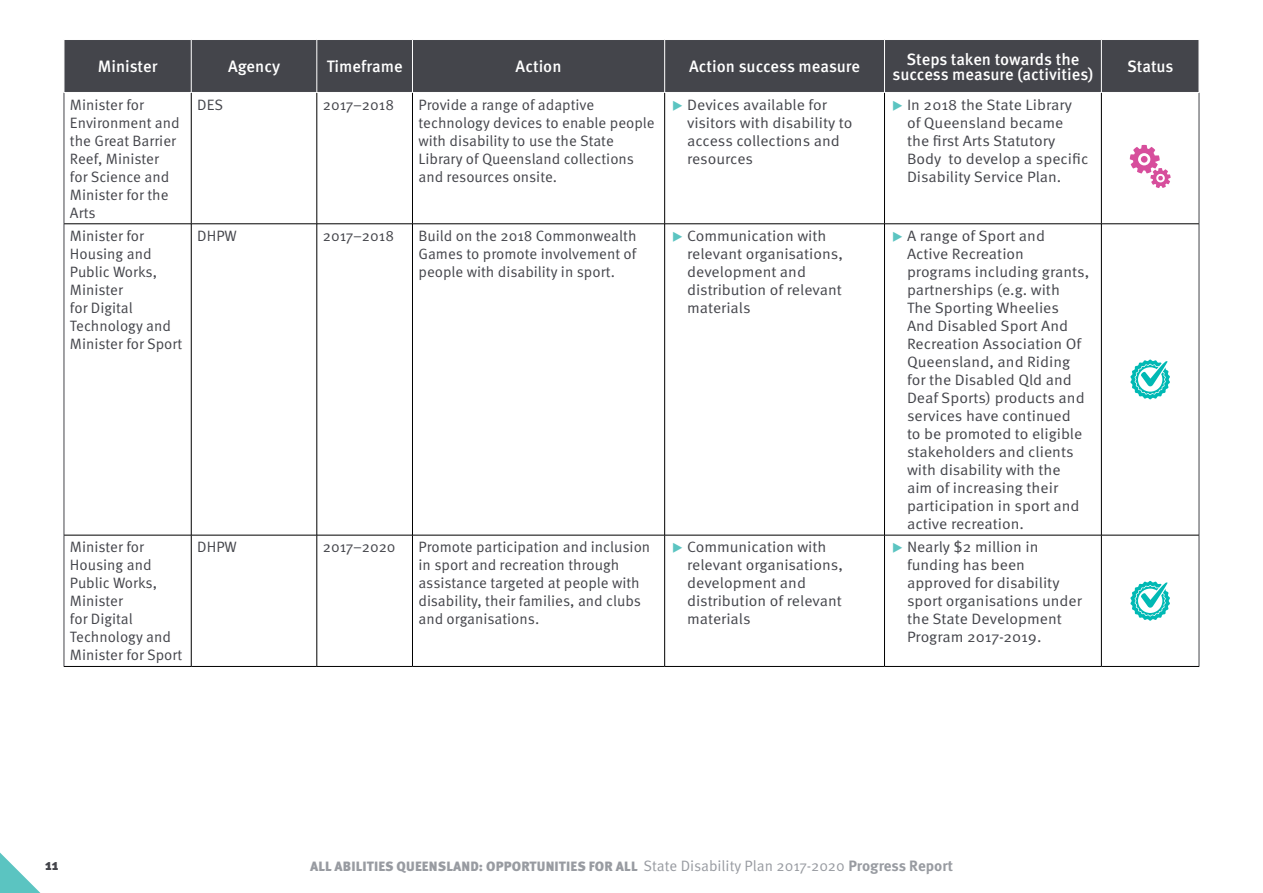
<style>
.page{position:relative;width:1263px;height:893px;background:#fff}
.page>*{position:absolute;margin:0;border:0;box-sizing:border-box;transform-origin:0 0}
.t1{font:500 16.5px/15px "Meta OT";color:#fff;text-align:center}
.t2{font:15px/18px "Meta OT Norm";color:#44454b;scale:1.05 1}
.t3{font:15px/18px "Meta OT Norm";color:#44454b}
.t4{font:900 15px "Meta OT";color:#44454b}
.t5{font:900 13.5px "Meta OT";letter-spacing:.01em;color:#989ba1}
.s1{color:#5bc4c1}
.s2{font-family:"Meta OT Norm";font-weight:400;font-size:15px}
.s3{font-weight:700;font-size:15px}
</style>
<div class="page">
<div style="left:65px;top:40px;width:1134px;height:52px;background:#44454b"></div>
<hr style="left:191px;top:40px;width:1px;height:52px;background:#fff">
<hr style="left:317px;top:40px;width:1px;height:52px;background:#fff">
<hr style="left:412px;top:40px;width:1px;height:52px;background:#fff">
<hr style="left:664px;top:40px;width:1px;height:52px;background:#fff">
<hr style="left:884px;top:40px;width:1px;height:52px;background:#fff">
<hr style="left:1101px;top:40px;width:1px;height:52px;background:#fff">
<hr style="left:64px;top:93px;width:1px;height:131px;background:#44454b">
<hr style="left:1199px;top:93px;width:1px;height:131px;background:#44454b">
<hr style="left:64px;top:224px;width:1px;height:311px;background:#44454b">
<hr style="left:1199px;top:224px;width:1px;height:311px;background:#44454b">
<hr style="left:64px;top:535px;width:1px;height:131px;background:#44454b">
<hr style="left:1199px;top:535px;width:1px;height:131px;background:#44454b">
<hr style="left:191px;top:93px;width:1px;height:131px;background:#000">
<hr style="left:317px;top:93px;width:1px;height:131px;background:#000">
<hr style="left:412px;top:93px;width:1px;height:131px;background:#000">
<hr style="left:664px;top:93px;width:1px;height:131px;background:#000">
<hr style="left:884px;top:93px;width:1px;height:131px;background:#000">
<hr style="left:1101px;top:93px;width:1px;height:131px;background:#000">
<hr style="left:64px;top:224px;width:127px;height:1px;background:#000">
<hr style="left:191px;top:224px;width:126px;height:1px;background:#000">
<hr style="left:191px;top:224px;width:1px;height:311px;background:#000">
<hr style="left:317px;top:224px;width:95px;height:1px;background:#000">
<hr style="left:317px;top:224px;width:1px;height:311px;background:#000">
<hr style="left:412px;top:224px;width:253px;height:1px;background:#000">
<hr style="left:412px;top:224px;width:1px;height:311px;background:#000">
<hr style="left:665px;top:224px;width:219px;height:1px;background:#000">
<hr style="left:664px;top:224px;width:1px;height:311px;background:#000">
<hr style="left:884px;top:224px;width:217px;height:1px;background:#000">
<hr style="left:884px;top:224px;width:1px;height:311px;background:#000">
<hr style="left:1101px;top:224px;width:98px;height:1px;background:#000">
<hr style="left:1101px;top:224px;width:1px;height:311px;background:#000">
<hr style="left:64px;top:535px;width:127px;height:1px;background:#000">
<hr style="left:191px;top:535px;width:126px;height:1px;background:#000">
<hr style="left:191px;top:535px;width:1px;height:131px;background:#000">
<hr style="left:317px;top:535px;width:95px;height:1px;background:#000">
<hr style="left:317px;top:535px;width:1px;height:131px;background:#000">
<hr style="left:412px;top:535px;width:253px;height:1px;background:#000">
<hr style="left:412px;top:535px;width:1px;height:131px;background:#000">
<hr style="left:665px;top:535px;width:219px;height:1px;background:#000">
<hr style="left:664px;top:535px;width:1px;height:131px;background:#000">
<hr style="left:884px;top:535px;width:217px;height:1px;background:#000">
<hr style="left:884px;top:535px;width:1px;height:131px;background:#000">
<hr style="left:1101px;top:535px;width:1px;height:131px;background:#000">
<hr style="left:64px;top:666px;width:127px;height:1px;background:#000">
<hr style="left:191px;top:666px;width:126px;height:1px;background:#000">
<hr style="left:317px;top:666px;width:95px;height:1px;background:#000">
<hr style="left:412px;top:666px;width:253px;height:1px;background:#000">
<hr style="left:665px;top:666px;width:219px;height:1px;background:#000">
<hr style="left:884px;top:666px;width:217px;height:1px;background:#000">
<hr style="left:1101px;top:535px;width:98px;height:1px;background:#000">
<hr style="left:1101px;top:666px;width:98px;height:1px;background:#000">
<svg style="left:1130px;top:145px;width:40px;height:43px"></svg>
<svg style="left:1130px;top:360px;width:40px;height:39px"></svg>
<svg style="left:1130px;top:581px;width:40px;height:40px"></svg>
<svg style="left:0;top:853px;width:41px;height:40px"></svg>
<p class="t1" style="left:98px;top:59px;width:61px">Minister</p>
<p class="t1" style="left:228px;top:59px;width:54px">Agency</p>
<p class="t1" style="left:327px;top:59px;width:77px">Timeframe</p>
<p class="t1" style="left:516px;top:59px;width:47px">Action</p>
<p class="t1" style="left:689px;top:59px;width:172px">Action success measure</p>
<p class="t1" style="left:892px;top:52px;width:203px">Steps taken towards the success measure (activities)</p>
<p class="t1" style="left:1127px;top:59px;width:48px">Status</p>
<p class="t3" style="left:70px;top:96px;width:111px">Minister for<br>Environment and the Great Barrier<br>Reef, Minister for Science and<br>Minister for the<br>Arts</p>
<p class="t3" style="left:197px;top:96px;width:27px">DES</p>
<p class="t3" style="left:323px;top:96px;width:73px">2017–2018</p>
<p class="t3" style="left:418px;top:96px;width:238px">Provide a range of adaptive technology devices to enable people with disability to use the State<br>Library of Queensland collections and resources onsite.</p>
<p class="t2" style="left:687px;top:96px;width:159px;text-indent:-15px"><span class="s1">◆</span> Devices available for visitors with disability to access collections and resources</p>
<p class="t2" style="left:907px;top:96px;width:174px;text-indent:-15px"><span class="s1">◆</span> In 2018 the State Library of Queensland became the first Arts Statutory<br>Body to develop a specific<br>Disability Service Plan.</p>
<p class="t3" style="left:70px;top:227px;width:114px">Minister for<br>Housing and<br>Public Works,<br>Minister<br>for Digital<br>Technology and<br>Minister for Sport</p>
<p class="t3" style="left:197px;top:227px;width:41px">DHPW</p>
<p class="t3" style="left:323px;top:227px;width:73px">2017–2018</p>
<p class="t3" style="left:418px;top:227px;width:220px;text-align:justify">Build on the 2018 Commonwealth Games to promote involvement of people with disability in sport.</p>
<p class="t2" style="left:687px;top:227px;width:150px;text-indent:-15px"><span class="s1">◆</span> Communication with relevant organisations, development and distribution of relevant materials</p>
<p class="t2" style="left:907px;top:227px;width:175px;text-indent:-15px"><span class="s1">◆</span> A range of Sport and<br>Active Recreation programs including grants, partnerships (e.g. with<br>The Sporting Wheelies<br>And Disabled Sport And<br>Recreation Association Of<br>Queensland, and Riding for the Disabled Qld and<br>Deaf Sports) products and services have continued<br>to be promoted to eligible stakeholders and clients with disability with the aim of increasing their participation in sport and active recreation.</p>
<p class="t3" style="left:70px;top:538px;width:114px">Minister for<br>Housing and<br>Public Works,<br>Minister<br>for Digital<br>Technology and<br>Minister for Sport</p>
<p class="t3" style="left:197px;top:538px;width:41px">DHPW</p>
<p class="t3" style="left:323px;top:538px;width:74px">2017–2020</p>
<p class="t3" style="left:418px;top:538px;width:233px">Promote participation and inclusion in sport and recreation through assistance targeted at people with disability, their families, and clubs and organisations.</p>
<p class="t2" style="left:687px;top:538px;width:150px;text-indent:-15px"><span class="s1">◆</span> Communication with relevant organisations, development and distribution of relevant materials</p>
<p class="t2" style="left:907px;top:538px;width:168px;text-indent:-15px"><span class="s1">◆</span> Nearly $2 million in funding has been approved for disability sport organisations under the State Development<br>Program 2017-2019.</p>
<p class="t4" style="left:45px;top:855px;width:15px">11</p>
<p class="t5" style="left:310px;top:858px;width:645px">ALL ABILITIES QUEENSLAND: OPPORTUNITIES FOR ALL <span class="s2">State Disability Plan 2017-2020</span> <span class="s3">Progress Report</span></p>
</div>
